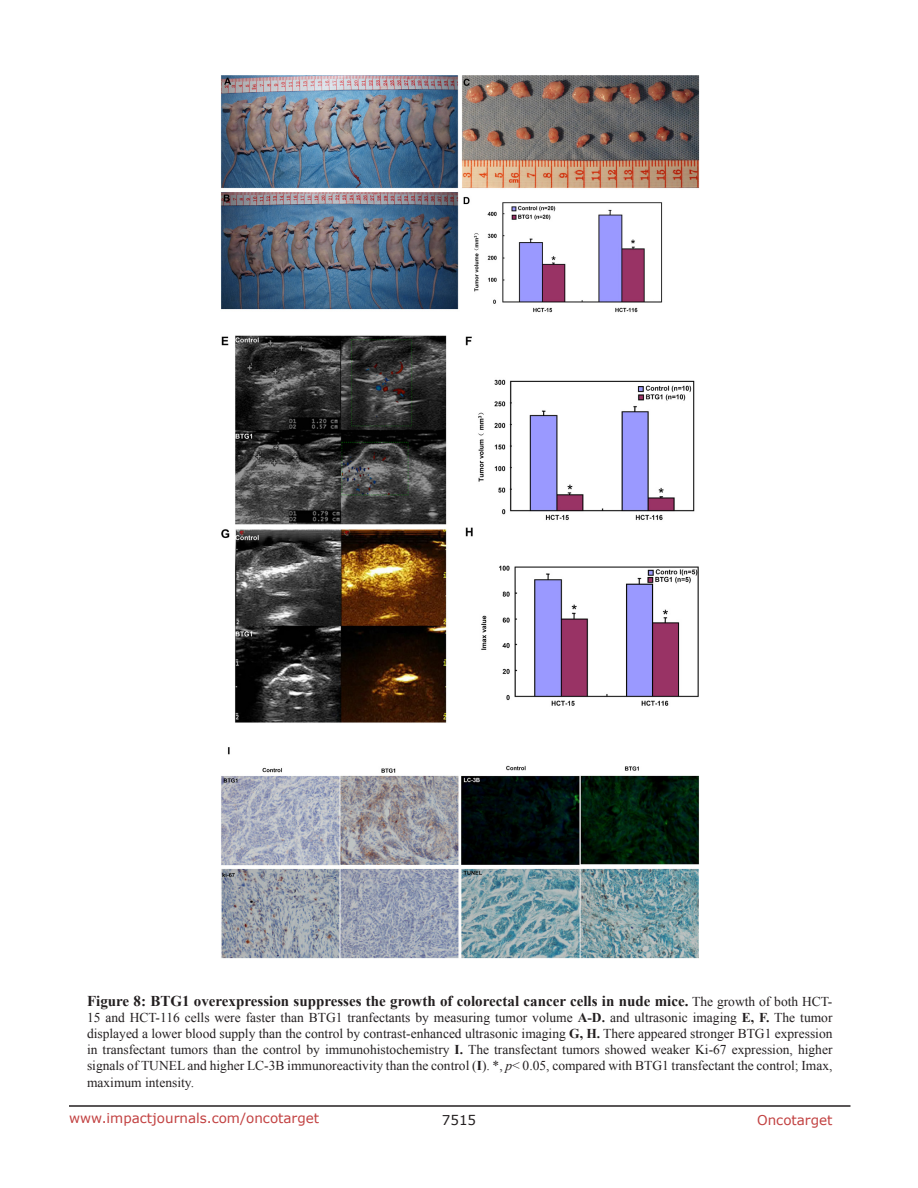
<style>
.page{position:relative;width:918px;height:1188px;background:#fff}
.page>*{position:absolute;margin:0;border:0;box-sizing:border-box;transform-origin:0 0}
.figuretext{font:700 15px "Times New Roman";color:#231f20}
.figuretext-2{font:13.5px/16.2px "Times New Roman";color:#231f20;text-align:justify}
.t1{font:13.5px "Verdana";color:#c24141}
.t2{font:13.5px "Verdana";color:#231f20}
.s1{font-weight:400;font-size:13.5px}
.s2{font-weight:700}
.s3{font-style:italic}
</style>
<div class="page">
<hr style="left:69px;top:1105px;width:781px;height:2px;background:#231f20">
<img style="left:221px;top:75px;width:478px;height:237px">
<img style="left:221px;top:335px;width:478px;height:388px">
<img style="left:221px;top:747px;width:478px;height:211px">
<p class="figuretext" style="left:87px;top:990px;width:747px">Figure 8: BTG1 overexpression suppresses the growth of colorectal cancer cells in nude mice. <span class="s1">The growth of both HCT-</span></p>
<p class="figuretext-2" style="left:87px;top:1009px;width:747px">15 and HCT-116 cells were faster than BTG1 tranfectants by measuring tumor volume <span class="s2">A-D.</span> and ultrasonic imaging <span class="s2">E, F.</span> The tumor displayed a lower blood supply than the control by contrast-enhanced ultrasonic imaging <span class="s2">G, H.</span> There appeared stronger BTG1 expression in transfectant tumors than the control by immunohistochemistry <span class="s2">I.</span> The transfectant tumors showed weaker Ki-67 expression, higher signals of TUNEL and higher LC-3B immunoreactivity than the control (<span class="s2">I</span>). *, <span class="s3">p</span>&lt; 0.05, compared with BTG1 transfectant the control; Imax, maximum intensity.</p>
<p class="t1" style="left:69px;top:1109px;width:252px">www.impactjournals.com/oncotarget</p>
<p class="t2" style="left:442px;top:1111px;width:36px">7515</p>
<p class="t1" style="left:757px;top:1111px;width:77px">Oncotarget</p>
</div>
